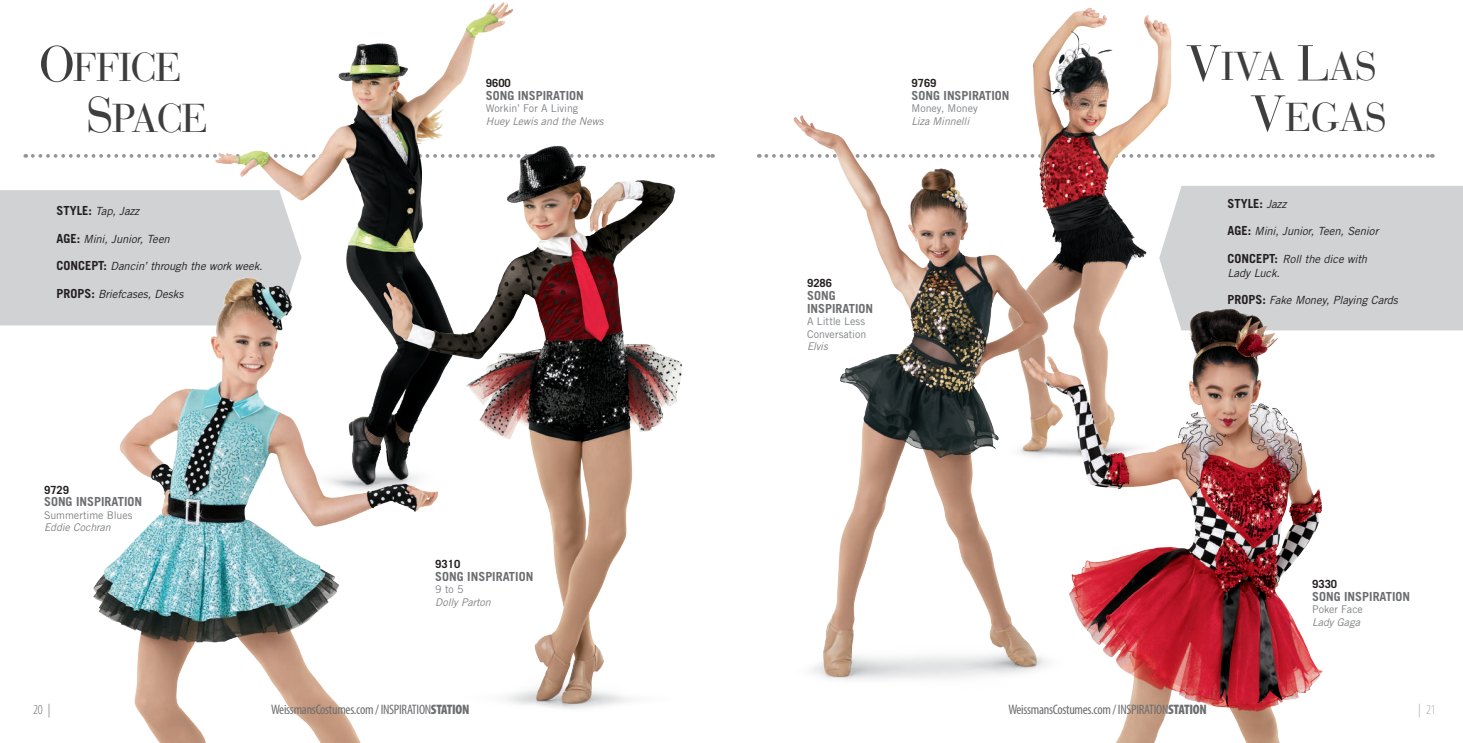
<style>
.page{position:relative;width:1463px;height:743px;background:#fff}
.page>*{position:absolute;margin:0;border:0;box-sizing:border-box;transform-origin:0 0}
.t1{font:40px/50.1px "Bauer Bodoni";letter-spacing:-.02em;color:#3e3e3f;text-align:right}
.t2{font:40px/50.1px "Bauer Bodoni";letter-spacing:-.04em;color:#3e3e3f}
.t3{font:condensed 13.75px "Myriad Pro";letter-spacing:-.02em;color:#6c6d70}
.t4{font:300 condensed 13.75px "Myriad Pro";color:#6c6d70}
.t5{font:300 condensed 13.75px "Myriad Pro";color:#a8a9ad}
.t6{font:700 12.5px/12.5px "Trade Gothic";color:#6c6d70}
.t7{font:700 12.5px "Trade Gothic";color:#231f20}
.t8{font:italic 11.25px/13.8px "Trade Gothic";letter-spacing:-.01em;color:#231f20}
.t9{font:700 11.25px "Trade Gothic";color:#231f20}
.t10{font:10.62px/12.5px "Trade Gothic";color:#808285}
.t11{font:italic 10.62px "Trade Gothic";letter-spacing:-.01em;color:#808285}
.s1{font-size:50px}
.s2{font-size:49.75px}
.s3{font-weight:700;font-style:normal;font-size:12.5px}
.s4{font-weight:400;font-style:italic;font-size:11.25px}
.s5{font-weight:900}
</style>
<div class="page">
<svg style="left:33px;top:154px;width:177px;height:4px"></svg>
<svg style="left:1205px;top:154px;width:227px;height:4px"></svg>
<div style="left:0;top:190px;width:210px;height:135px;background:#d1d2d4"></div>
<div style="left:1202px;top:186px;width:260px;height:144px;background:#d1d2d4"></div>
<img style="left:210px;top:2px;width:304px;height:272px">
<img style="left:59px;top:274px;width:312px;height:468px">
<img style="left:371px;top:131px;width:344px;height:578px">
<img style="left:1032px;top:8px;width:170px;height:280px">
<img style="left:1107px;top:288px;width:270px;height:454px">
<img style="left:757px;top:112px;width:350px;height:568px">
<h1 class="t2" style="left:86px;top:43px;width:124px;text-indent:-47px"><span class="s1">O</span>FFICE<br><span class="s2">S</span>PACE</h1>
<p class="t8" style="left:57px;top:204px;width:84px"><span class="s3">STYLE:</span> Tap, Jazz</p>
<p class="t8" style="left:57px;top:232px;width:115px"><span class="s3">AGE:</span> Mini, Junior, Teen</p>
<p class="t8" style="left:57px;top:259px;width:207px"><span class="s3">CONCEPT:</span> Dancin’ through the work week.</p>
<p class="t8" style="left:57px;top:287px;width:128px"><span class="s3">PROPS:</span> Briefcases, Desks</p>
<p class="t9" style="left:44px;top:482px;width:27px">9729</p>
<p class="t6" style="left:44px;top:495px;width:99px">SONG INSPIRATION</p>
<p class="t10" style="left:44px;top:508px;width:90px">Summertime Blues</p>
<p class="t11" style="left:44px;top:521px;width:68px">Eddie Cochran</p>
<p class="t9" style="left:486px;top:76px;width:27px">9600</p>
<p class="t6" style="left:486px;top:89px;width:99px">SONG INSPIRATION</p>
<p class="t10" style="left:486px;top:102px;width:94px">Workin’ For A Living</p>
<p class="t11" style="left:486px;top:114px;width:119px">Huey Lewis and the News</p>
<p class="t9" style="left:435px;top:557px;width:27px">9310</p>
<p class="t6" style="left:435px;top:570px;width:99px">SONG INSPIRATION</p>
<p class="t10" style="left:435px;top:583px;width:30px">9 to 5</p>
<p class="t11" style="left:435px;top:595px;width:57px">Dolly Parton</p>
<p class="t9" style="left:911px;top:76px;width:27px">9769</p>
<p class="t6" style="left:911px;top:89px;width:99px">SONG INSPIRATION</p>
<p class="t10" style="left:911px;top:102px;width:68px">Money, Money</p>
<p class="t11" style="left:911px;top:114px;width:59px">Liza Minnelli</p>
<p class="t9" style="left:807px;top:276px;width:27px">9286</p>
<p class="t6" style="left:807px;top:289px;width:68px">SONG<br>INSPIRATION</p>
<p class="t10" style="left:807px;top:315px;width:61px">A Little Less<br>Conversation</p>
<p class="t11" style="left:807px;top:340px;width:22px">Elvis</p>
<h1 class="t1" style="left:1185px;top:42px;width:203px"><span class="s1">V</span>IVA <span class="s1">L</span>AS<br><span class="s1">V</span>EGAS</h1>
<p class="t7" style="left:1227px;top:196px;width:60px">STYLE: <span class="s4">Jazz</span></p>
<p class="t8" style="left:1227px;top:224px;width:152px"><span class="s3">AGE:</span> Mini, Junior, Teen, Senior</p>
<p class="t8" style="left:1227px;top:252px;width:141px"><span class="s3">CONCEPT:</span> Roll the dice with<br>Lady Luck.</p>
<p class="t8" style="left:1227px;top:293px;width:172px"><span class="s3">PROPS:</span> Fake Money, Playing Cards</p>
<p class="t9" style="left:1312px;top:577px;width:27px">9330</p>
<p class="t6" style="left:1312px;top:590px;width:99px">SONG INSPIRATION</p>
<p class="t10" style="left:1312px;top:603px;width:52px">Poker Face</p>
<p class="t11" style="left:1312px;top:615px;width:49px">Lady Gaga</p>
<p class="t4" style="left:33px;top:701px;width:19px">20 |</p>
<p class="t3" style="left:271px;top:700px;width:200px">WeissmansCostumes.com / INSPIRATION<span class="s5">STATION</span></p>
<p class="t3" style="left:1008px;top:700px;width:200px">WeissmansCostumes.com / INSPIRATION<span class="s5">STATION</span></p>
<p class="t5" style="left:1418px;top:701px;width:19px">| 21</p>
</div>
